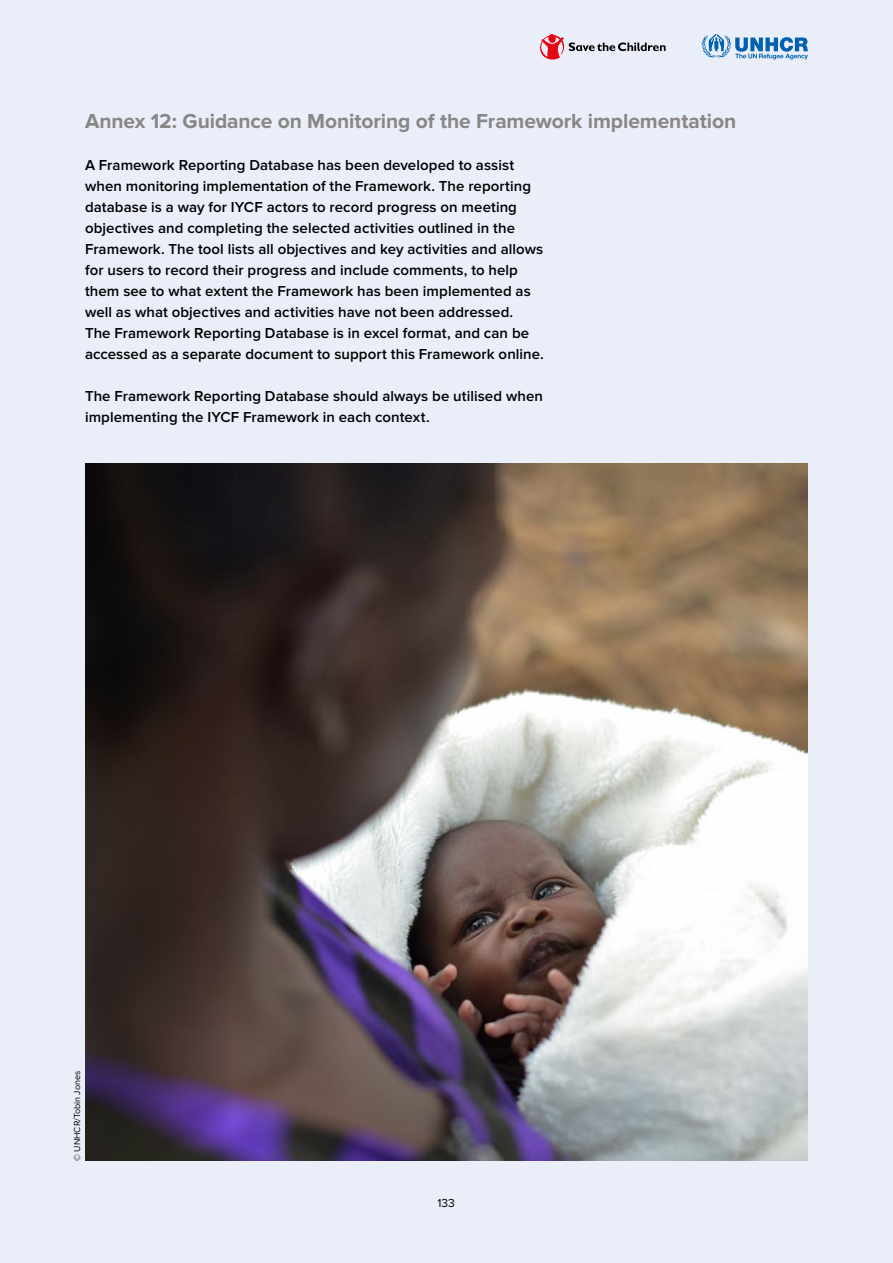
<style>
.page{position:relative;width:893px;height:1263px;background:#eaeef9}
.page>*{position:absolute;margin:0;border:0;box-sizing:border-box;transform-origin:0 0}
.t1{font:700 21px "Proxima Nova";letter-spacing:-.005em;color:#898686}
.t2{font:600 15px/21px "Proxima Nova";letter-spacing:.005em;color:#000}
.t3{font:12px "Proxima Nova";color:#000}
.t4{font:9px "Proxima Nova";color:#000}
</style>
<div class="page">
<svg style="left:540px;top:34px;width:126px;height:26px"></svg>
<img style="left:232px;top:464px;width:576px;height:697px">
<svg style="left:85px;top:464px;width:147px;height:697px;background:#2a1f22"></svg>
<h1 class="t1" style="left:85px;top:108px;width:653px">Annex 12: Guidance on Monitoring of the Framework implementation</h1>
<p class="t2" style="left:85px;top:155px;width:460px">A Framework Reporting Database has been developed to assist when monitoring implementation of the Framework. The reporting database is a way for IYCF actors to record progress on meeting objectives and completing the selected activities outlined in the Framework. The tool lists all objectives and key activities and allows for users to record their progress and include comments, to help them see to what extent the Framework has been implemented as well as what objectives and activities have not been addressed.<br>The Framework Reporting Database is in excel format, and can be accessed as a separate document to support this Framework online.</p>
<p class="t2" style="left:85px;top:386px;width:459px">The Framework Reporting Database should always be utilised when implementing the IYCF Framework in each context.</p>
<p class="t4" style="left:72px;top:1161px;width:91px;rotate:-90deg">© UNHCR/Tobin Jones</p>
<p class="t3" style="left:438px;top:1196px;width:19px">133</p>
</div>
